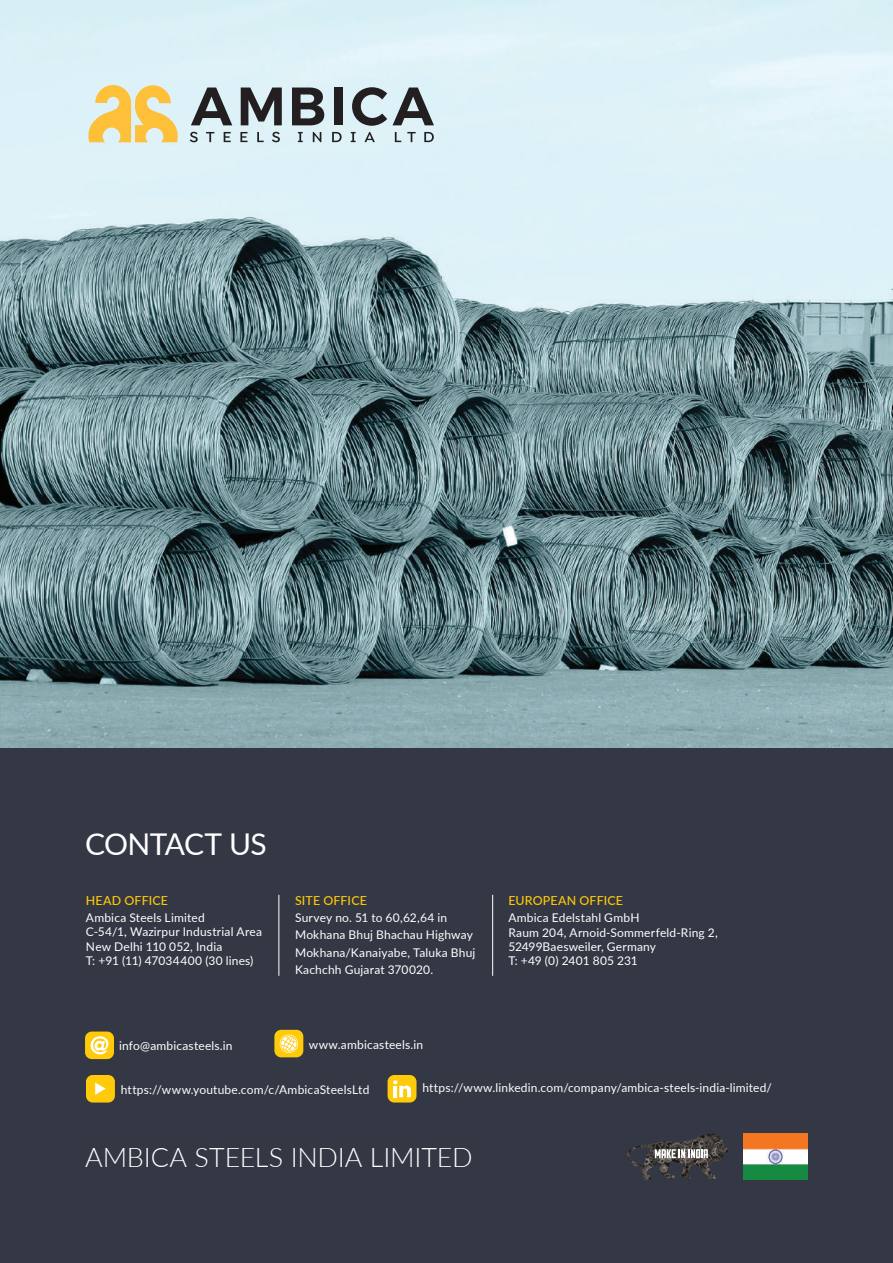
<style>
.page{position:relative;width:893px;height:1263px;background:#fff}
.page>*{position:absolute;margin:0;border:0;box-sizing:border-box;transform-origin:0 0}
.t1{font:30px "Lato";letter-spacing:-.025em;color:#fff}
.t2{font:300 27px "Lato";letter-spacing:-.005em;color:#fff}
.t3{font:500 12.45px "Lato";letter-spacing:.01em;color:#feca0a}
.t4{font:12px/14.4px "Lato";letter-spacing:.015em;color:#fff}
</style>
<div class="page">
<img style="left:0;top:0;width:893px;height:748px">
<div style="left:0;top:748px;width:893px;height:515px;background:#343744"></div>
<div style="left:274px;top:1030px;width:29px;height:27px;background:#feca0a;border-radius:7px"></div>
<svg style="left:280px;top:1034px;width:18px;height:19px"></svg>
<div style="left:85px;top:1031px;width:29px;height:28px;background:#feca0a;border-radius:7px"></div>
<svg style="left:91px;top:1036px;width:17px;height:18px"></svg>
<div style="left:388px;top:1075px;width:28px;height:27px;background:#feca0a;border-radius:7px"></div>
<svg style="left:393px;top:1080px;width:18px;height:17px"></svg>
<div style="left:86px;top:1075px;width:29px;height:27px;background:#feca0a;border-radius:7px"></div>
<svg style="left:95px;top:1082px;width:11px;height:13px"></svg>
<svg style="left:85px;top:85px;width:96px;height:57px;background:#eed690"></svg>
<svg style="left:191px;top:88px;width:41px;height:37px;background:#868f94"></svg>
<svg style="left:241px;top:88px;width:41px;height:37px;background:#676c6f"></svg>
<svg style="left:292px;top:88px;width:32px;height:37px"></svg>
<div style="left:334px;top:88px;width:9px;height:37px;background:#231f20"></div>
<svg style="left:352px;top:87px;width:35px;height:39px"></svg>
<svg style="left:393px;top:88px;width:41px;height:37px;background:#868f94"></svg>
<svg style="left:190px;top:132px;width:90px;height:10px"></svg>
<svg style="left:298px;top:132px;width:77px;height:10px"></svg>
<svg style="left:395px;top:132px;width:6px;height:10px"></svg>
<svg style="left:407px;top:132px;width:9px;height:10px"></svg>
<svg style="left:424px;top:132px;width:10px;height:10px"></svg>
<hr style="left:278px;top:895px;width:1px;height:81px;background:#fff">
<hr style="left:492px;top:895px;width:1px;height:81px;background:#fff">
<img style="left:743px;top:1133px;width:65px;height:46px">
<img style="left:627px;top:1133px;width:86px;height:47px">
<svg style="left:655px;top:1138px;width:66px;height:29px"></svg>
<h1 class="t1" style="left:85px;top:823px;width:183px">CONTACT US</h1>
<p class="t3" style="left:86px;top:891px;width:84px">HEAD OFFICE</p>
<p class="t4" style="left:86px;top:910px;width:178px">Ambica Steels Limited<br>C-54/1, Wazirpur Industrial Area<br>New Delhi 110 052, India<br>T: +91 (11) 47034400 (30 lines)</p>
<p class="t3" style="left:295px;top:891px;width:73px">SITE OFFICE</p>
<p class="t4" style="left:295px;top:908px;width:182px;line-height:17.4px">Survey no. 51 to 60,62,64 in<br>Mokhana Bhuj Bhachau Highway<br>Mokhana/Kanaiyabe, Taluka Bhuj<br>Kachchh Gujarat 370020.</p>
<p class="t3" style="left:508px;top:891px;width:116px">EUROPEAN OFFICE</p>
<p class="t4" style="left:508px;top:910px;width:211px">Ambica Edelstahl GmbH<br>Raum 204, Arnoid-Sommerfeld-Ring 2,<br>52499Baesweiler, Germany<br>T: +49 (0) 2401 805 231</p>
<p class="t4" style="left:119px;top:1038px;width:115px">info@ambicasteels.in</p>
<p class="t4" style="left:309px;top:1037px;width:116px">www.ambicasteels.in</p>
<p class="t4" style="left:121px;top:1081px;width:250px">https://www.youtube.com/c/AmbicaSteelsLtd</p>
<p class="t4" style="left:422px;top:1079px;width:351px">https://www.linkedin.com/company/ambica-steels-india-limited/</p>
<h2 class="t2" style="left:85px;top:1138px;width:389px">AMBICA STEELS INDIA LIMITED</h2>
</div>
